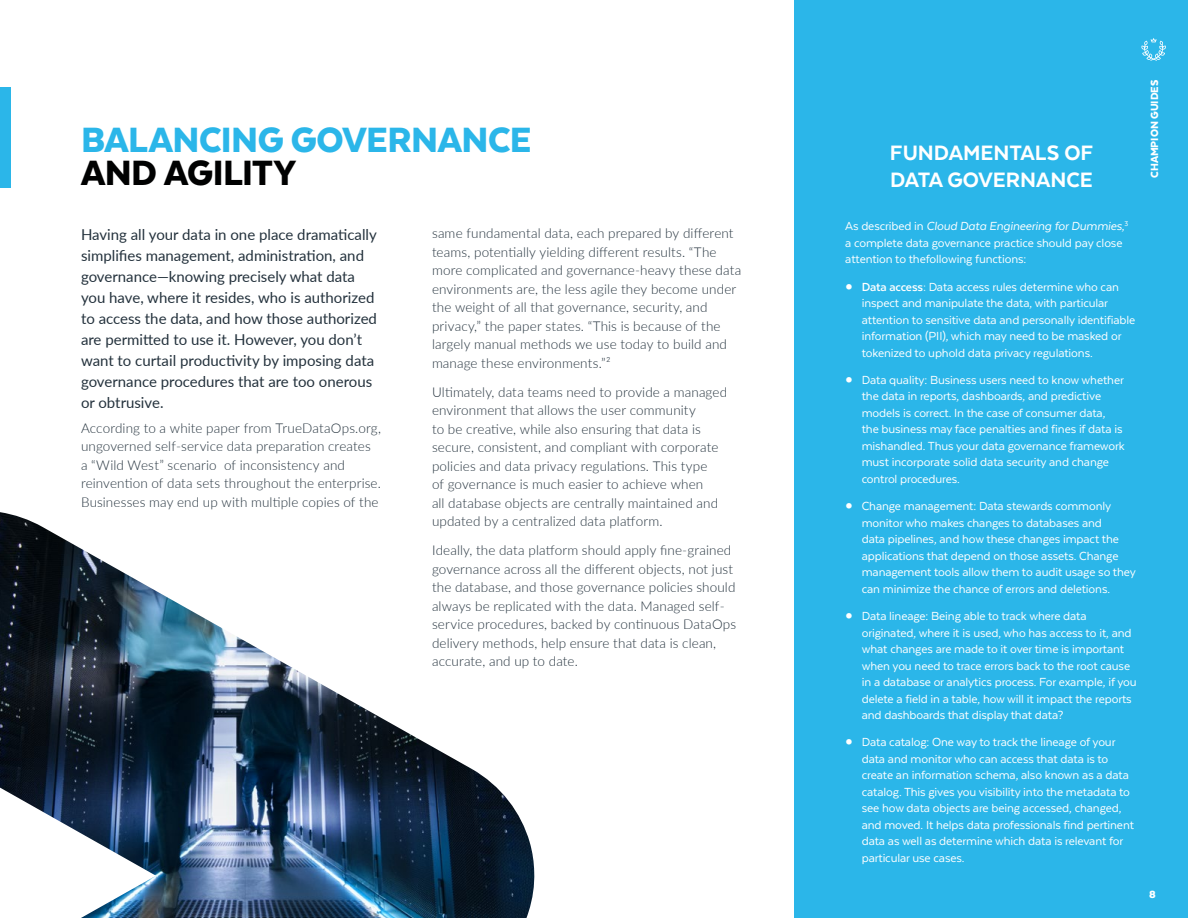
<style>
.page{position:relative;width:1188px;height:918px;background:#fff}
.page>*{position:absolute;margin:0;border:0;box-sizing:border-box;transform-origin:0 0}
.t1{font:900 40.5px "Texta";letter-spacing:-.01em;color:#2bb6e9}
.t2{font:900 40.5px "Texta";letter-spacing:-.015em;color:#000101}
.t3{font:800 24px/27px "Texta";color:#fff}
.t4{font:15px/21px "Lato";color:#24323d}
.t5{font:13.5px/16.5px "Texta";letter-spacing:-.01em;color:#fff}
.t6{font:300 13.5px/18.5px "Lato";letter-spacing:.01em;color:#24323d}
.t7{font:900 12px "Texta";color:#fff}
.s1{font-style:italic}
.s2{font-family:"Lato";font-weight:600}
.s3{font-weight:700}
</style>
<div class="page">
<div style="left:0;top:88px;width:11px;height:100px;background:#2bb6e9"></div>
<div style="left:795px;top:0;width:393px;height:918px;background:#2bb6e9"></div>
<img style="left:0;top:512px;width:535px;height:406px">
<svg style="left:1141px;top:38px;width:25px;height:23px"></svg>
<h1 class="t1" style="left:81px;top:119px;width:452px">BALANCING GOVERNANCE</h1>
<h1 class="t2" style="left:81px;top:152px;width:216px">AND AGILITY</h1>
<p class="t4" style="left:81px;top:223px;width:298px">Having all your data in one place dramatically simplifies management, administration, and governance—knowing precisely what data you have, where it resides, who is authorized to access the data, and how those authorized are permitted to use it. However, you don’t want to curtail productivity by imposing data governance procedures that are too onerous or obtrusive.</p>
<p class="t6" style="left:81px;top:418px;width:302px">According to a white paper from TrueDataOps.org, ungoverned self-service data preparation creates<br>a “Wild West” scenario of inconsistency and reinvention of data sets throughout the enterprise.<br>Businesses may end up with multiple copies of the</p>
<p class="t6" style="left:432px;top:224px;width:311px">same fundamental data, each prepared by different teams, potentially yielding different results. “The more complicated and governance-heavy these data environments are, the less agile they become under the weight of all that governance, security, and privacy,” the paper states. “This is because of the largely manual methods we use today to build and manage these environments.”²</p>
<p class="t6" style="left:432px;top:382px;width:297px">Ultimately, data teams need to provide a managed environment that allows the user community<br>to be creative, while also ensuring that data is secure, consistent, and compliant with corporate policies and data privacy regulations. This type<br>of governance is much easier to achieve when<br>all database objects are centrally maintained and updated by a centralized data platform.</p>
<p class="t6" style="left:432px;top:541px;width:306px">Ideally, the data platform should apply fine-grained governance across all the different objects, not just the database, and those governance policies should always be replicated with the data. Managed self&shy;service procedures, backed by continuous DataOps delivery methods, help ensure that data is clean, accurate, and up to date.</p>
<h2 class="t3" style="left:890px;top:139px;width:205px">FUNDAMENTALS OF<br>DATA GOVERNANCE</h2>
<p class="t5" style="left:845px;top:218px;width:285px">As described in <span class="s1">Cloud Data Engineering for Dummies</span>,<sup>3 </sup>a complete data governance practice should pay close attention to thefollowing functions:</p>
<p class="t5" style="left:862px;top:278px;width:275px;text-indent:-16px"><span class="s2">•</span> <span class="s3">Data access:</span> Data access rules determine who can inspect and manipulate the data, with particular attention to sensitive data and personally identifiable information (PII), which may need to be masked or tokenized to uphold data privacy regulations.</p>
<p class="t5" style="left:862px;top:372px;width:265px;text-indent:-16px"><span class="s2">•</span> Data quality: Business users need to know whether the data in reports, dashboards, and predictive models is correct. In the case of consumer data, the business may face penalties and fines if data is mishandled. Thus your data governance framework must incorporate solid data security and change control procedures.</p>
<p class="t5" style="left:862px;top:498px;width:276px;text-indent:-16px"><span class="s2">•</span> Change management: Data stewards commonly monitor who makes changes to databases and<br>data pipelines, and how these changes impact the applications that depend on those assets. Change management tools allow them to audit usage so they can minimize the chance of errors and deletions.</p>
<p class="t5" style="left:862px;top:608px;width:276px;text-indent:-16px"><span class="s2">•</span> Data lineage: Being able to track where data originated, where it is used, who has access to it, and what changes are made to it over time is important when you need to trace errors back to the root cause in a database or analytics process. For example, if you delete a field in a table, how will it impact the reports and dashboards that display that data?</p>
<p class="t5" style="left:862px;top:734px;width:274px;text-indent:-16px"><span class="s2">•</span> Data catalog: One way to track the lineage of your data and monitor who can access that data is to create an information schema, also known as a data catalog. This gives you visibility into the metadata to see how data objects are being accessed, changed, and moved. It helps data professionals find pertinent data as well as determine which data is relevant for particular use cases.</p>
<p class="t7" style="left:1148px;top:178px;width:100px;rotate:-90deg">CHAMPION GUIDES</p>
<p class="t7" style="left:1149px;top:888px;width:8px">8</p>
</div>
